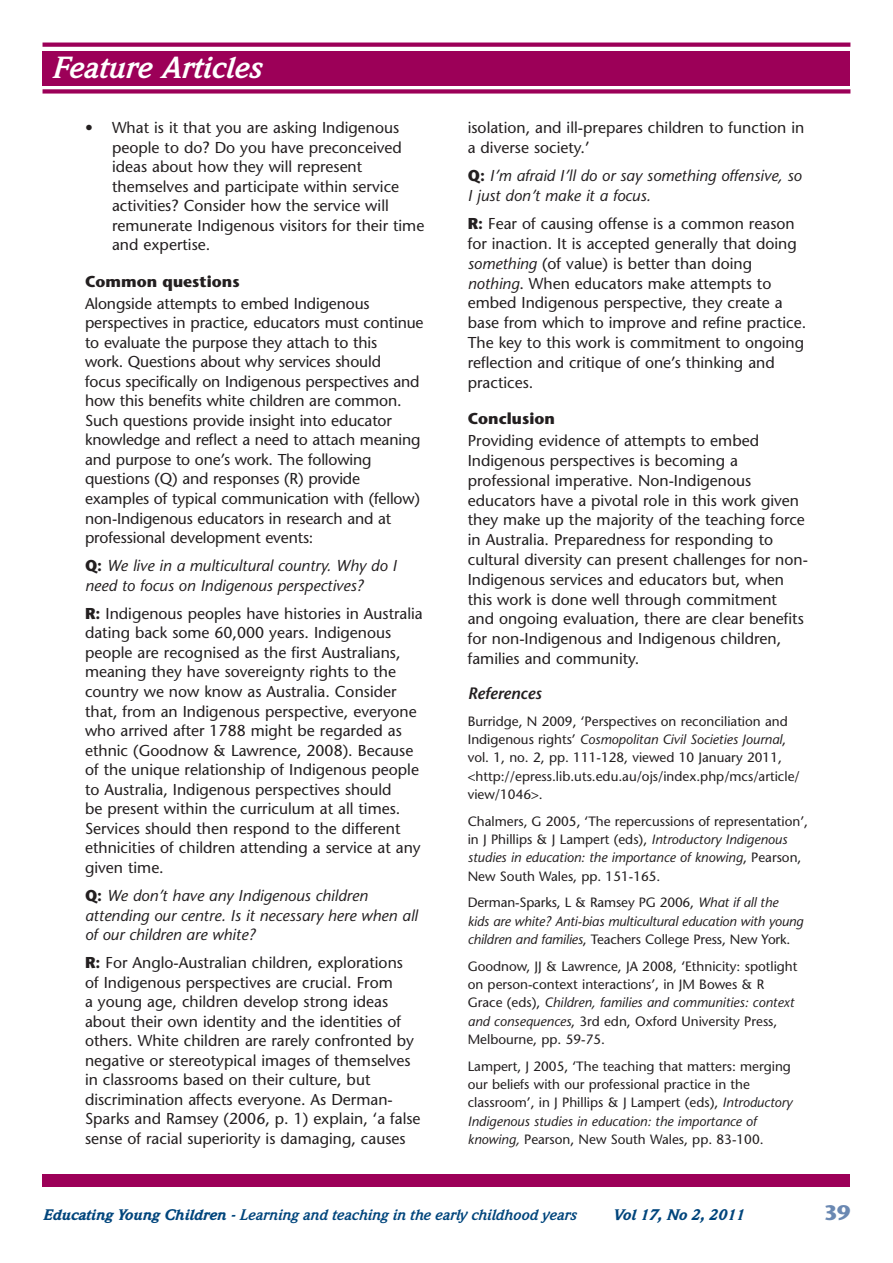
<style>
.page{position:relative;width:893px;height:1263px;background:#fff}
.page>*{position:absolute;margin:0;border:0;box-sizing:border-box;transform-origin:0 0}
.t1{font:italic 700 30px "Weidemann";color:#fff}
.t2{font:700 21px "Stone Sans";color:#6a88b2}
.t3{font:italic 600 16.5px "Stone Sans";color:#231f20}
.t4{font:15.75px/19.5px "Stone Sans";color:#231f20}
.t5{font:italic 15.75px/19.5px "Stone Sans";color:#231f20}
.t6{font:700 15.75px "Stone Sans";color:#231f20}
.t7{font:italic 700 15px "Weidemann";color:#00457c}
.t8{font:italic 900 15px "Weidemann";color:#00457c}
.t9{font:13.5px/18.3px "Stone Sans";color:#231f20}
.t10{font:italic 13.5px/18.3px "Stone Sans";letter-spacing:-.01em;color:#231f20}
.s1{font-weight:700;font-style:normal}
.s2{font-weight:700}
.s3{font-style:italic}
.s4{font-style:normal}
.s5{font-weight:900}
</style>
<div class="page">
<div style="left:43px;top:1174px;width:807px;height:12px;background:#9c0058"></div>
<div style="left:43px;top:51px;width:807px;height:34px;background:#9c0058"></div>
<svg style="left:43px;top:43px;width:807px;height:4px;background:#a10e61"></svg>
<div style="left:43px;top:89px;width:807px;height:5px;background:#9c0058"></div>
<h1 class="t1" style="left:51px;top:50px;width:211px">Feature Articles</h1>
<p class="t4" style="left:112px;top:118px;width:314px;text-indent:-27px">• What is it that you are asking Indigenous people to do? Do you have preconceived ideas about how they will represent themselves and participate within service activities? Consider how the service will remunerate Indigenous visitors for their time and expertise.</p>
<p class="t6" style="left:85px;top:272px;width:156px">Common questions</p>
<p class="t4" style="left:85px;top:293px;width:340px">Alongside attempts to embed Indigenous perspectives in practice, educators must continue to evaluate the purpose they attach to this<br>work. Questions about why services should<br>focus specifically on Indigenous perspectives and how this benefits white children are common.<br>Such questions provide insight into educator knowledge and reflect a need to attach meaning and purpose to one’s work. The following questions (Q) and responses (R) provide examples of typical communication with (fellow) non-Indigenous educators in research and at professional development events:</p>
<p class="t5" style="left:85px;top:556px;width:313px"><span class="s1">Q:</span> We live in a multicultural country. Why do I need to focus on Indigenous perspectives?</p>
<p class="t4" style="left:85px;top:603px;width:339px"><span class="s2">R:</span> Indigenous peoples have histories in Australia dating back some 60,000 years. Indigenous people are recognised as the first Australians, meaning they have sovereignty rights to the country we now know as Australia. Consider that, from an Indigenous perspective, everyone who arrived after 1788 might be regarded as ethnic (Goodnow &amp; Lawrence, 2008). Because of the unique relationship of Indigenous people to Australia, Indigenous perspectives should<br>be present within the curriculum at all times.<br>Services should then respond to the different ethnicities of children attending a service at any given time.</p>
<p class="t5" style="left:85px;top:886px;width:334px"><span class="s1">Q:</span> We don’t have any Indigenous children attending our centre. Is it necessary here when all of our children are white?</p>
<p class="t4" style="left:85px;top:953px;width:337px"><span class="s2">R:</span> For Anglo-Australian children, explorations of Indigenous perspectives are crucial. From<br>a young age, children develop strong ideas about their own identity and the identities of others. White children are rarely confronted by negative or stereotypical images of themselves in classrooms based on their culture, but discrimination affects everyone. As Derman-Sparks and Ramsey (2006, p. 1) explain, ‘a false sense of racial superiority is damaging, causes</p>
<p class="t4" style="left:468px;top:118px;width:338px">isolation, and ill-prepares children to function in a diverse society.’</p>
<p class="t5" style="left:468px;top:166px;width:336px"><span class="s1">Q:</span> I’m afraid I’ll do or say something offensive, so<br>I just don’t make it a focus.</p>
<p class="t4" style="left:468px;top:214px;width:340px"><span class="s2">R:</span> Fear of causing offense is a common reason for inaction. It is accepted generally that doing <span class="s3">something</span> (of value) is better than doing <span class="s3">nothing</span>. When educators make attempts to embed Indigenous perspective, they create a base from which to improve and refine practice.<br>The key to this work is commitment to ongoing reflection and critique of one’s thinking and practices.</p>
<p class="t6" style="left:468px;top:409px;width:89px">Conclusion</p>
<p class="t4" style="left:468px;top:431px;width:342px">Providing evidence of attempts to embed Indigenous perspectives is becoming a professional imperative. Non-Indigenous educators have a pivotal role in this work given they make up the majority of the teaching force in Australia. Preparedness for responding to cultural diversity can present challenges for non-Indigenous services and educators but, when this work is done well through commitment<br>and ongoing evaluation, there are clear benefits for non-Indigenous and Indigenous children, families and community.</p>
<p class="t3" style="left:468px;top:683px;width:75px">References</p>
<p class="t9" style="left:468px;top:712px;width:333px">Burridge, N 2009, ‘Perspectives on reconciliation and Indigenous rights’ <span class="s3">Cosmopolitan Civil Societies Journal</span>, vol. 1, no. 2, pp. 111-128, viewed 10 January 2011, &lt;http://epress.lib.uts.edu.au/ojs/index.php/mcs/article/ view/1046&gt;.</p>
<p class="t9" style="left:468px;top:812px;width:342px">Chalmers, G 2005, ‘The repercussions of representation’, in J Phillips &amp; J Lampert (eds), <span class="s3">Introductory Indigenous studies in education: the importance of knowing</span>, Pearson, New South Wales, pp. 151-165.</p>
<p class="t10" style="left:468px;top:893px;width:337px"><span class="s4">Derman-Sparks, L &amp; Ramsey PG 2006,</span> What if all the<br>kids are white? Anti-bias multicultural education with young children and families<span class="s4">, Teachers College Press, New York.</span></p>
<p class="t9" style="left:468px;top:957px;width:331px">Goodnow, JJ &amp; Lawrence, JA 2008, ‘Ethnicity: spotlight on person-context interactions’, in JM Bowes &amp; R Grace (eds), <span class="s3">Children, families and communities: context and consequences</span>, 3rd edn, Oxford University Press, Melbourne, pp. 59-75.</p>
<p class="t9" style="left:468px;top:1057px;width:326px">Lampert, J 2005, ‘The teaching that matters: merging our beliefs with our professional practice in the classroom’, in J Phillips &amp; J Lampert (eds), <span class="s3">Introductory Indigenous studies in education: the importance of knowing,</span> Pearson, New South Wales, pp. 83-100.</p>
<p class="t7" style="left:43px;top:1206px;width:535px"><span class="s5">Educating Young Children -</span> Learning and teaching in the early childhood years</p>
<p class="t8" style="left:613px;top:1206px;width:133px">Vol 17, No 2, 2011</p>
<h2 class="t2" style="left:824px;top:1200px;width:28px">39</h2>
</div>
